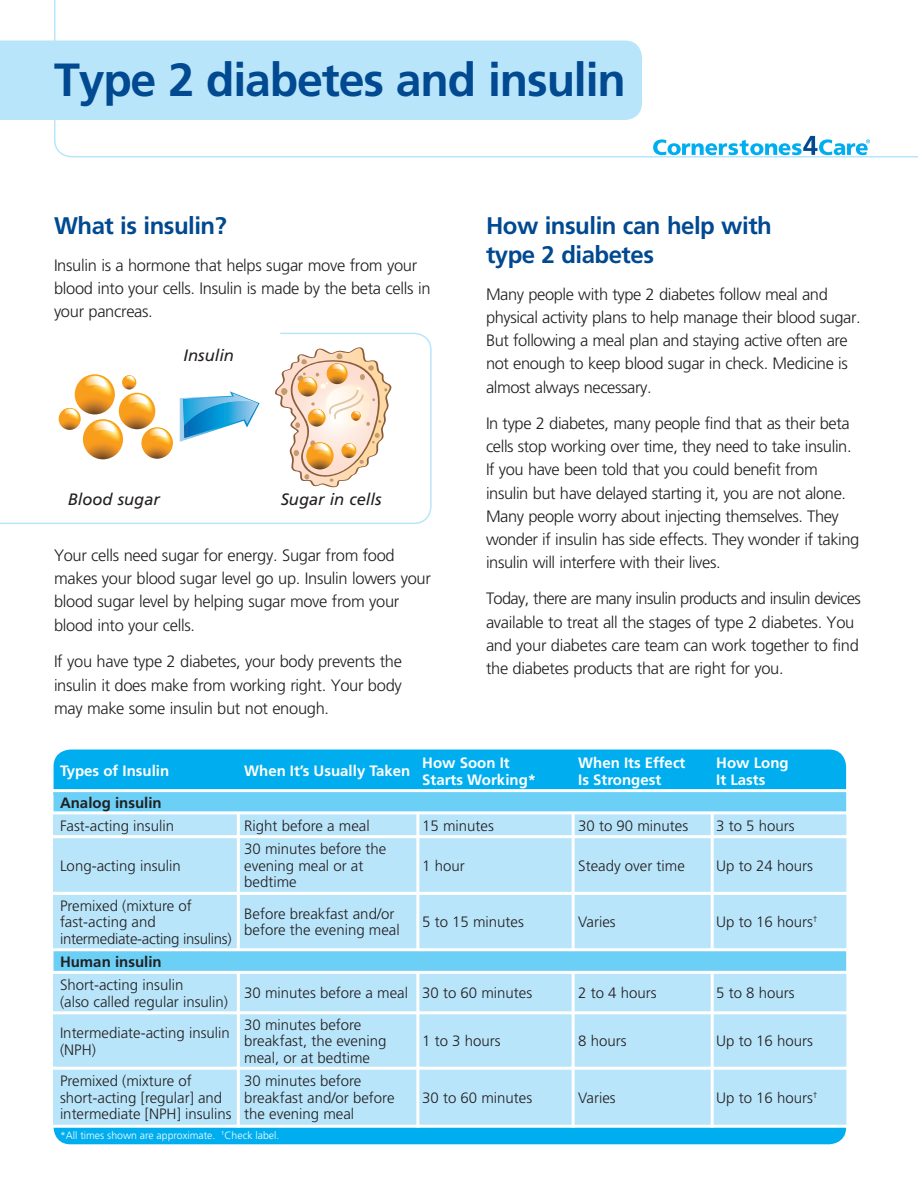
<style>
.page{position:relative;width:918px;height:1188px;background:#fff}
.page>*{position:absolute;margin:0;border:0;box-sizing:border-box;transform-origin:0 0}
.t1{font:700 46.5px "Frutiger";letter-spacing:-.025em;color:#014990}
.t2{font:700 24px/28.8px "Frutiger";letter-spacing:-.02em;color:#014990}
.t3{font:300 16.5px/23.2px "Frutiger";letter-spacing:-.025em;color:#231f20}
.t4{font:italic 16.5px "Frutiger";color:#231f20}
.t5{font:300 15px/16.5px "Frutiger";color:#231f20}
.t6{font:700 15px/16.5px "Frutiger";color:#fff}
.t7{font:300 15px/16.5px "Frutiger";letter-spacing:-.02em;color:#231f20}
.t8{font:700 15px "Frutiger";color:#231f20}
.t9{font:300 10.5px "Frutiger";color:#fff}
</style>
<div class="page">
<div style="left:54px;top:750px;width:792px;height:394px;background:#00aeef;border-radius:17px"></div>
<div style="left:53px;top:795px;width:793px;height:330px;background:#b9e5fa"></div>
<div style="left:54px;top:791px;width:792px;height:22px;background:#6bcff6"></div>
<div style="left:54px;top:949px;width:792px;height:24px;background:#6bcff6"></div>
<hr style="left:44px;top:789px;width:812px;height:3px;background:#fff">
<hr style="left:44px;top:811px;width:812px;height:3px;background:#fff">
<hr style="left:44px;top:971px;width:812px;height:3px;background:#fff">
<hr style="left:37px;top:835px;width:812px;height:3px;background:#fff">
<hr style="left:37px;top:948px;width:812px;height:3px;background:#fff">
<hr style="left:47px;top:892px;width:811px;height:3px;background:#fff">
<hr style="left:47px;top:1011px;width:811px;height:3px;background:#fff">
<hr style="left:47px;top:1067px;width:811px;height:3px;background:#fff">
<hr style="left:48px;top:1125px;width:812px;height:3px;background:#fff">
<hr style="left:237px;top:813px;width:3px;height:137px;background:#fff">
<hr style="left:416px;top:813px;width:3px;height:137px;background:#fff">
<hr style="left:572px;top:813px;width:3px;height:137px;background:#fff">
<hr style="left:711px;top:813px;width:3px;height:137px;background:#fff">
<hr style="left:237px;top:973px;width:3px;height:154px;background:#fff">
<hr style="left:416px;top:973px;width:3px;height:154px;background:#fff">
<hr style="left:572px;top:973px;width:3px;height:154px;background:#fff">
<hr style="left:711px;top:973px;width:3px;height:154px;background:#fff">
<svg style="left:54px;top:0;width:864px;height:158px"></svg>
<div style="left:0;top:40px;width:642px;height:80px;background:#b9e5fa"></div>
<svg style="left:653px;top:136px;width:217px;height:19px"></svg>
<svg style="left:0;top:332px;width:432px;height:192px"></svg>
<svg style="left:180px;top:391px;width:80px;height:51px"></svg>
<svg style="left:274px;top:347px;width:118px;height:141px"></svg>
<h1 class="t1" style="left:54px;top:52px;width:573px">Type 2 diabetes and insulin</h1>
<h2 class="t2" style="left:54px;top:211px;width:174px">What is insulin?</h2>
<p class="t3" style="left:54px;top:254px;width:378px">Insulin is a hormone that helps sugar move from your blood into your cells. Insulin is made by the beta cells in your pancreas.</p>
<p class="t4" style="left:184px;top:346px;width:52px">Insulin</p>
<p class="t4" style="left:68px;top:490px;width:94px">Blood sugar</p>
<p class="t4" style="left:281px;top:490px;width:102px">Sugar in cells</p>
<p class="t3" style="left:54px;top:544px;width:378px">Your cells need sugar for energy. Sugar from food makes your blood sugar level go up. Insulin lowers your blood sugar level by helping sugar move from your blood into your cells.</p>
<p class="t3" style="left:54px;top:650px;width:349px;text-align:justify">If you have type 2 diabetes, your body prevents the insulin it does make from working right. Your body may make some insulin but not enough.</p>
<h2 class="t2" style="left:486px;top:211px;width:287px">How insulin can help with type 2 diabetes</h2>
<p class="t3" style="left:486px;top:282px;width:376px">Many people with type 2 diabetes follow meal and physical activity plans to help manage their blood sugar.<br>But following a meal plan and staying active often are not enough to keep blood sugar in check. Medicine is almost always necessary.</p>
<p class="t3" style="left:486px;top:412px;width:375px">In type 2 diabetes, many people find that as their beta cells stop working over time, they need to take insulin.<br>If you have been told that you could benefit from insulin but have delayed starting it, you are not alone.<br>Many people worry about injecting themselves. They wonder if insulin has side effects. They wonder if taking insulin will interfere with their lives.</p>
<p class="t3" style="left:486px;top:587px;width:376px">Today, there are many insulin products and insulin devices available to treat all the stages of type 2 diabetes. You and your diabetes care team can work together to find the diabetes products that are right for you.</p>
<p class="t6" style="left:60px;top:763px;width:111px">Types of Insulin</p>
<p class="t6" style="left:244px;top:763px;width:168px">When It’s Usually Taken</p>
<p class="t6" style="left:422px;top:755px;width:115px">How Soon It<br>Starts Working*</p>
<p class="t6" style="left:578px;top:755px;width:109px">When Its Effect<br>Is Strongest</p>
<p class="t6" style="left:716px;top:755px;width:74px">How Long<br>It Lasts</p>
<p class="t8" style="left:60px;top:794px;width:103px">Analog insulin</p>
<p class="t5" style="left:60px;top:818px;width:116px">Fast-acting insulin</p>
<p class="t5" style="left:244px;top:818px;width:127px">Right before a meal</p>
<p class="t5" style="left:422px;top:818px;width:73px">15 minutes</p>
<p class="t5" style="left:578px;top:818px;width:112px">30 to 90 minutes</p>
<p class="t5" style="left:716px;top:818px;width:80px">3 to 5 hours</p>
<p class="t5" style="left:60px;top:858px;width:122px">Long-acting insulin</p>
<p class="t5" style="left:244px;top:841px;width:144px">30 minutes before the evening meal or at bedtime</p>
<p class="t5" style="left:422px;top:858px;width:44px">1 hour</p>
<p class="t5" style="left:578px;top:858px;width:108px">Steady over time</p>
<p class="t5" style="left:716px;top:858px;width:98px">Up to 24 hours</p>
<p class="t7" style="left:60px;top:897px;width:173px">Premixed (mixture of fast-acting and intermediate-acting insulins)</p>
<p class="t5" style="left:244px;top:906px;width:157px">Before breakfast and/or before the evening meal</p>
<p class="t5" style="left:422px;top:914px;width:103px">5 to 15 minutes</p>
<p class="t5" style="left:578px;top:914px;width:39px">Varies</p>
<p class="t5" style="left:716px;top:914px;width:103px">Up to 16 hours<sup>†</sup></p>
<p class="t8" style="left:60px;top:953px;width:103px">Human insulin</p>
<p class="t5" style="left:60px;top:977px;width:170px">Short-acting insulin<br>(also called regular insulin)</p>
<p class="t5" style="left:244px;top:985px;width:290px">30 minutes before a meal 30 to 60 minutes</p>
<p class="t5" style="left:578px;top:985px;width:80px">2 to 4 hours</p>
<p class="t5" style="left:716px;top:985px;width:80px">5 to 8 hours</p>
<p class="t5" style="left:60px;top:1025px;width:171px">Intermediate-acting insulin (NPH)</p>
<p class="t5" style="left:244px;top:1017px;width:144px">30 minutes before breakfast, the evening meal, or at bedtime</p>
<p class="t5" style="left:422px;top:1033px;width:80px">1 to 3 hours</p>
<p class="t5" style="left:578px;top:1033px;width:50px">8 hours</p>
<p class="t5" style="left:716px;top:1033px;width:98px">Up to 16 hours</p>
<p class="t5" style="left:60px;top:1073px;width:173px">Premixed (mixture of short-acting [regular] and intermediate [NPH] insulins</p>
<p class="t5" style="left:244px;top:1073px;width:152px">30 minutes before breakfast and/or before the evening meal</p>
<p class="t9" style="left:60px;top:1129px;width:221px">*All times shown are approximate. <sup>†</sup>Check label.</p>
<p class="t5" style="left:422px;top:1089px;width:112px">30 to 60 minutes</p>
<p class="t5" style="left:578px;top:1089px;width:39px">Varies</p>
<p class="t5" style="left:716px;top:1089px;width:103px">Up to 16 hours<sup>†</sup></p>
</div>
